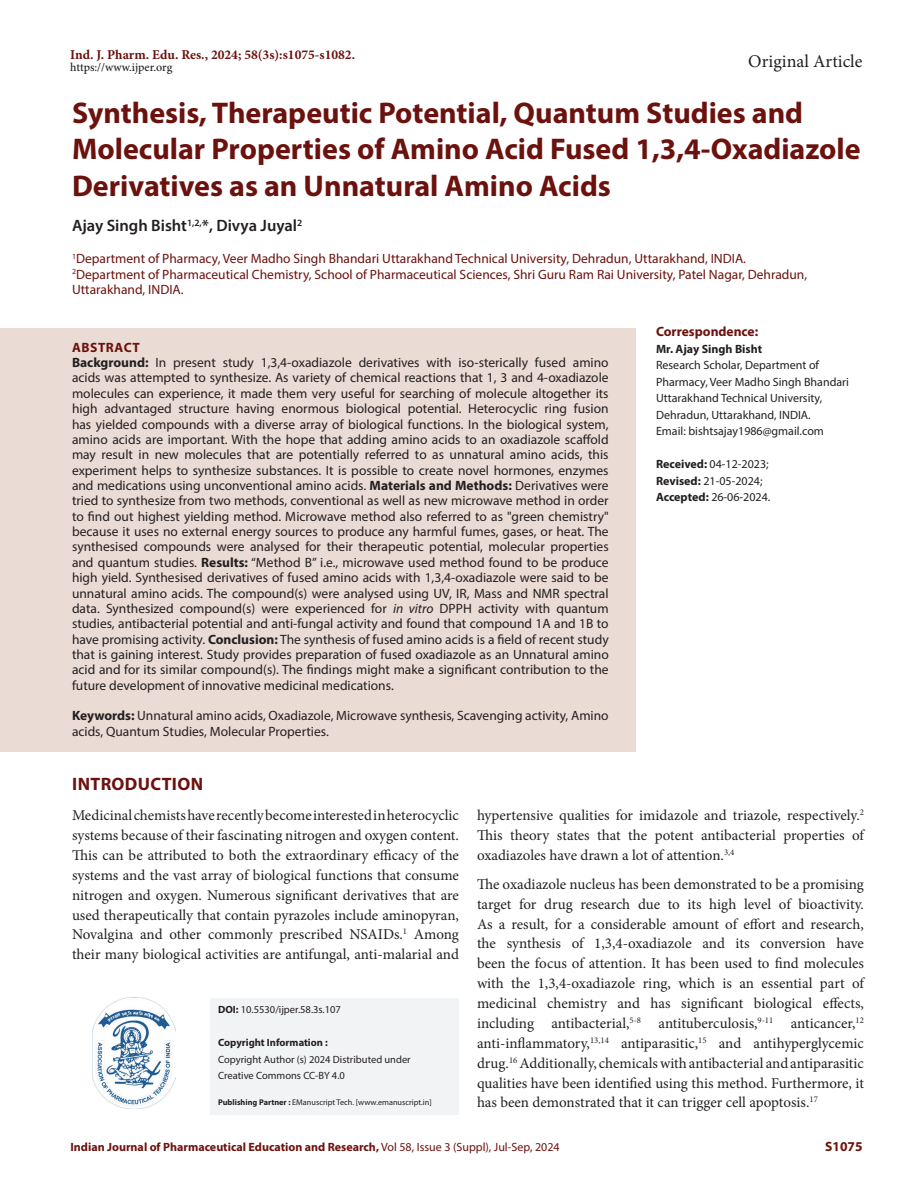
<style>
.page{position:relative;width:918px;height:1188px;background:#fff}
.page>*{position:absolute;margin:0;border:0;box-sizing:border-box;transform-origin:0 0}
.Art_Title{font:700 30px/36.3px "Myriad Pro";color:#6c120e}
.t1{font:18px "Minion Pro";color:#231f20}
.Intro_head{font:700 18px "Myriad Pro";letter-spacing:.02em;color:#6c120e}
.Author_Names{font:600 16.5px "Myriad Pro";color:#231f20}
.Body_text{font:15px/19.8px "Minion Pro";color:#231f20;text-align:justify}
.Body_text__FO{font:15px/19.8px "Minion Pro";color:#231f20;text-align:justify}
.Abstract_TXT{font:13.5px/15.3px "Myriad Pro";color:#231f20;text-align:justify}
.Author_Affiliations{font:13.5px/15.3px "Myriad Pro";color:#6c120e}
.KY{font:13.5px/15.3px "Myriad Pro";color:#231f20}
.t2{font:700 13.5px "Minion Pro";color:#6c120e}
.Correspondence_head{font:700 13.5px "Myriad Pro";color:#6c120e}
.ABS_Heading{font:700 13.5px "Myriad Pro";letter-spacing:.04em;color:#6c120e}
.Correspondence_AU_Af{font:12px/16.5px "Myriad Pro";color:#231f20}
.t3{font:700 12px "Myriad Pro";color:#6c120e}
.Journal_Dates{font:12px/16.5px "Myriad Pro";color:#231f20}
.t4{font:500 12px "Minion Pro";letter-spacing:-.01em;color:#231f20}
.Correspondence_AU{font:700 12px "Myriad Pro";color:#231f20}
.t5{font:10.5px/16.5px "Myriad Pro";color:#231f20}
.t6{font:700 10.5px "Myriad Pro";color:#231f20}
.t7{font:8.25px "Myriad Pro";color:#231f20}
.s1{font-weight:700}
.s2{font-style:italic}
.s3{font-weight:400}
</style>
<div class="page">
<div style="left:211px;top:998px;width:248px;height:36px;background:#f2f3f4"></div>
<div style="left:211px;top:1031px;width:248px;height:26px;background:#f2f3f4"></div>
<div style="left:211px;top:1048px;width:248px;height:25px;background:#f2f3f4"></div>
<div style="left:211px;top:1064px;width:248px;height:26px;background:#f2f3f4"></div>
<div style="left:211px;top:1084px;width:248px;height:30px;background:#f2f3f4"></div>
<img style="left:92px;top:998px;width:83px;height:110px">
<div style="left:0;top:328px;width:636px;height:41px;background:#eadbd4"></div>
<div style="left:0;top:343px;width:636px;height:364px;background:#eadbd4"></div>
<div style="left:0;top:697px;width:636px;height:55px;background:#eadbd4"></div>
<p class="t2" style="left:70px;top:45px;width:286px">Ind. J. Pharm. Edu. Res., 2024; 58(3s):s1075-s1082.</p>
<p class="t4" style="left:70px;top:59px;width:104px">https://www.ijper.org</p>
<h2 class="t1" style="left:748px;top:49px;width:116px">Original Article</h2>
<p class="Art_Title" style="left:72px;top:94px;width:790px">Synthesis, Therapeutic Potential, Quantum Studies and<br>Molecular Properties of Amino Acid Fused 1,3,4-Oxadiazole<br>Derivatives as an Unnatural Amino Acids</p>
<p class="Author_Names" style="left:72px;top:215px;width:232px">Ajay Singh Bisht<sup>1,2,</sup>*, Divya Juyal<sup>2</sup></p>
<p class="Author_Affiliations" style="left:72px;top:251px;width:676px"><sup>1</sup>Department of Pharmacy, Veer Madho Singh Bhandari Uttarakhand Technical University, Dehradun, Uttarakhand, INDIA.</p>
<p class="Author_Affiliations" style="left:72px;top:266px;width:737px"><sup>2</sup>Department of Pharmaceutical Chemistry, School of Pharmaceutical Sciences, Shri Guru Ram Rai University, Patel Nagar, Dehradun,<br>Uttarakhand, INDIA.</p>
<p class="Correspondence_head" style="left:656px;top:323px;width:104px">Correspondence:</p>
<p class="Correspondence_AU" style="left:656px;top:341px;width:108px">Mr. Ajay Singh Bisht</p>
<p class="Correspondence_AU_Af" style="left:656px;top:357px;width:194px">Research Scholar, Department of Pharmacy, Veer Madho Singh Bhandari Uttarakhand Technical University, Dehradun, Uttarakhand, INDIA.</p>
<p class="Correspondence_AU_Af" style="left:656px;top:423px;width:169px">Email: bishtsajay1986@gmail.com</p>
<p class="ABS_Heading" style="left:72px;top:338px;width:69px">ABSTRACT</p>
<p class="Abstract_TXT" style="left:72px;top:355px;width:538px"><span class="s1">Background:</span> In present study 1,3,4-oxadiazole derivatives with iso-sterically fused amino acids was attempted to synthesize. As variety of chemical reactions that 1, 3 and 4-oxadiazole molecules can experience, it made them very useful for searching of molecule altogether its high advantaged structure having enormous biological potential. Heterocyclic ring fusion has yielded compounds with a diverse array of biological functions. In the biological system, amino acids are important. With the hope that adding amino acids to an oxadiazole scaffold may result in new molecules that are potentially referred to as unnatural amino acids, this experiment helps to synthesize substances. It is possible to create novel hormones, enzymes and medications using unconventional amino acids. <span class="s1">Materials and Methods:</span> Derivatives were tried to synthesize from two methods, conventional as well as new microwave method in order to find out highest yielding method. Microwave method also referred to as "green chemistry" because it uses no external energy sources to produce any harmful fumes, gases, or heat. The synthesised compounds were analysed for their therapeutic potential, molecular properties and quantum studies. <span class="s1">Results:</span> “Method B” i.e., microwave used method found to be produce high yield. Synthesised derivatives of fused amino acids with 1,3,4-oxadiazole were said to be unnatural amino acids. The compound(s) were analysed using UV, IR, Mass and NMR spectral data. Synthesized compound(s) were experienced for <span class="s2">in vitro</span> DPPH activity with quantum studies, antibacterial potential and anti-fungal activity and found that compound 1A and 1B to have promising activity. <span class="s1">Conclusion:</span> The synthesis of fused amino acids is a field of recent study that is gaining interest. Study provides preparation of fused oxadiazole as an Unnatural amino acid and for its similar compound(s). The findings might make a significant contribution to the future development of innovative medicinal medications.</p>
<p class="KY" style="left:72px;top:708px;width:538px"><span class="s1">Keywords:</span> Unnatural amino acids, Oxadiazole, Microwave synthesis, Scavenging activity, Amino acids, Quantum Studies, Molecular Properties.</p>
<p class="Intro_head" style="left:72px;top:772px;width:132px">INTRODUCTION</p>
<p class="Body_text__FO" style="left:72px;top:806px;width:389px">Medicinal chemists have recently become interested in heterocyclic systems because of their fascinating nitrogen and oxygen content.<br>This can be attributed to both the extraordinary efficacy of the systems and the vast array of biological functions that consume nitrogen and oxygen. Numerous significant derivatives that are used therapeutically that contain pyrazoles include aminopyran, Novalgina and other commonly prescribed NSAIDs.<sup>1</sup> Among their many biological activities are antifungal, anti-malarial and</p>
<p class="Body_text__FO" style="left:477px;top:806px;width:389px">hypertensive qualities for imidazole and triazole, respectively.<sup>2<br></sup>This theory states that the potent antibacterial properties of oxadiazoles have drawn a lot of attention.<sup>3,4</sup></p>
<p class="Journal_Dates" style="left:656px;top:456px;width:116px"><span class="s1">Received:</span> 04-12-2023;<br><span class="s1">Revised:</span> 21-05-2024;<br><span class="s1">Accepted:</span> 26-06-2024.</p>
<p class="Body_text" style="left:477px;top:874px;width:389px">The oxadiazole nucleus has been demonstrated to be a promising target for drug research due to its high level of bioactivity.<br>As a result, for a considerable amount of effort and research, the synthesis of 1,3,4-oxadiazole and its conversion have been the focus of attention. It has been used to find molecules with the 1,3,4-oxadiazole ring, which is an essential part of medicinal chemistry and has significant biological effects, including antibacterial,<sup>5-8</sup> antituberculosis,<sup>9-11</sup> anticancer,<sup>12 </sup>anti-inflammatory,<sup>13,14</sup> antiparasitic,<sup>15</sup> and antihyperglycemic drug.<sup>16</sup> Additionally, chemicals with antibacterial and antiparasitic qualities have been identified using this method. Furthermore, it has been demonstrated that it can trigger cell apoptosis.<sup>17</sup></p>
<p class="t5" style="left:218px;top:1001px;width:124px"><span class="s1">DOI:</span> 10.5530/ijper.58.3s.107</p>
<p class="t6" style="left:218px;top:1036px;width:111px">Copyright Information :</p>
<p class="t5" style="left:218px;top:1051px;width:194px">Copyright Author (s) 2024 Distributed under<br>Creative Commons CC-BY 4.0</p>
<p class="t7" style="left:218px;top:1097px;width:215px"><span class="s1">Publishing Partner :</span> EManuscript Tech. [www.emanuscript.in]</p>
<p class="t3" style="left:70px;top:1139px;width:491px">Indian Journal of Pharmaceutical Education and Research, <span class="s3">Vol 58, Issue 3 (Suppl), Jul-Sep, 2024</span></p>
<p class="Correspondence_head" style="left:825px;top:1137px;width:39px">S1075</p>
</div>
